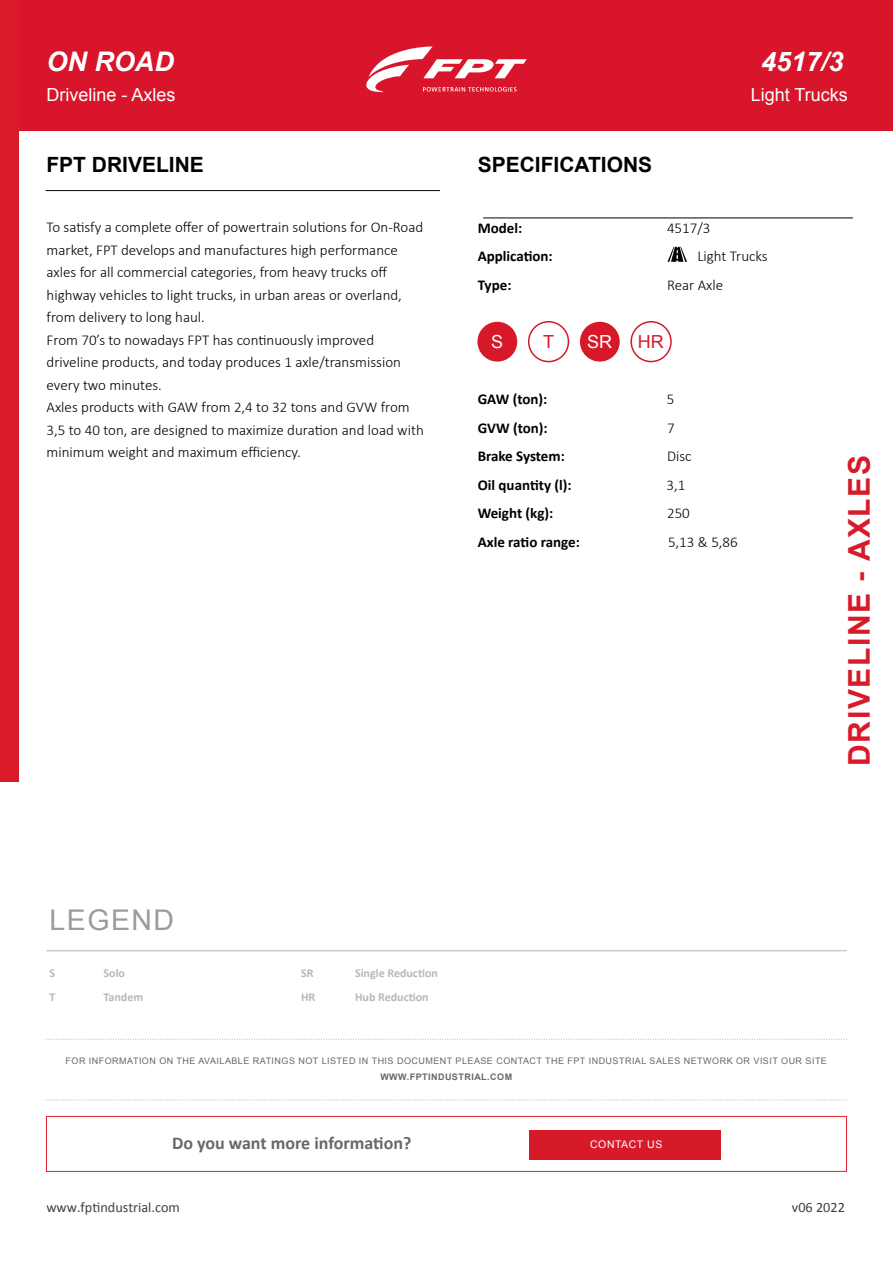
<style>
.page{position:relative;width:893px;height:1263px;background:#fff}
.page>*{position:absolute;margin:0;border:0;box-sizing:border-box;transform-origin:0 0}
.t1{font:700 30px "Arial";letter-spacing:.05em;color:#d81a29}
.t2{font:28.5px "Arial";letter-spacing:.05em;color:#9c9b9b}
.t3{font:italic 700 27px "Arial";color:#fff}
.t4{font:700 21px "Arial";color:#010101}
.t5{font:18px "Arial";color:#fff}
.t6{font:700 18px "Calibri";color:#696767}
.t7{font:18px "Arial";color:#d71829}
.t8{font:300 15px/22.5px "Calibri";color:#010101}
.t9{font:700 15px "Calibri";color:#010101}
.t10{font:14.25px "Calibri";color:#404040}
.t11{font:700 12px "Calibri";color:#bab7b5}
.t12{font:10.5px "Arial";letter-spacing:.05em;color:#fff}
.t13{font:9px "Arial";letter-spacing:.05em;color:#696767}
.t14{font:700 9px "Arial";letter-spacing:.05em;color:#696767}
</style>
<div class="page">
<div style="left:46px;top:1116px;width:801px;height:56px;border:1px solid #e2222e"></div>
<hr style="left:46px;top:190px;width:394px;height:1px;background:#010101">
<div style="left:19px;top:1px;width:874px;height:130px;background:#d8152a"></div>
<div style="left:477px;top:322px;width:40px;height:40px;background:#d71829;border-radius:50%"></div>
<div style="left:528px;top:321px;width:41px;height:41px;border:2px solid #d71829;border-radius:50%"></div>
<div style="left:580px;top:322px;width:40px;height:40px;background:#d71829;border-radius:50%"></div>
<div style="left:630px;top:321px;width:42px;height:41px;border:2px solid #d71829;border-radius:50%"></div>
<svg style="left:366px;top:46px;width:161px;height:46px"></svg>
<svg style="left:46px;top:1099px;width:801px;height:2px"></svg>
<svg style="left:46px;top:1039px;width:801px;height:1px"></svg>
<div style="left:530px;top:1130px;width:191px;height:30px;background:#d61a2a"></div>
<div style="left:0;top:1px;width:19px;height:781px;background:#d81a29"></div>
<hr style="left:483px;top:218px;width:370px;height:1px;background:#010101">
<svg style="left:668px;top:247px;width:19px;height:15px"></svg>
<hr style="left:46px;top:950px;width:801px;height:1px;background:#bab7b5">
<h3 class="t3" style="left:46px;top:44px;width:129px">ON ROAD</h3>
<h3 class="t3" style="left:761px;top:44px;width:84px">4517/3</h3>
<p class="t5" style="left:46px;top:83px;width:131px">Driveline - Axles</p>
<p class="t5" style="left:751px;top:83px;width:99px">Light Trucks</p>
<h3 class="t4" style="left:46px;top:150px;width:159px">FPT DRIVELINE</h3>
<p class="t8" style="left:47px;top:216px;width:379px">To satisfy a complete offer of powertrain solutions for On-Road market, FPT develops and manufactures high performance axles for all commercial categories, from heavy trucks off highway vehicles to light trucks, in urban areas or overland, from delivery to long haul.<br>From 70’s to nowadays FPT has continuously improved driveline products, and today produces 1 axle/transmission every two minutes.<br>Axles products with GAW from 2,4 to 32 tons and GVW from 3,5 to 40 ton, are designed to maximize duration and load with minimum weight and maximum efficiency.</p>
<h3 class="t4" style="left:478px;top:150px;width:176px">SPECIFICATIONS</h3>
<p class="t9" style="left:478px;top:217px;width:46px">Model:</p>
<p class="t8" style="left:667px;top:217px;width:45px">4517/3</p>
<p class="t9" style="left:478px;top:246px;width:77px">Application:</p>
<p class="t8" style="left:697px;top:245px;width:72px">Light Trucks</p>
<p class="t9" style="left:478px;top:274px;width:35px">Type:</p>
<p class="t8" style="left:667px;top:274px;width:58px">Rear Axle</p>
<p class="t5" style="left:491px;top:330px;width:14px">S</p>
<p class="t7" style="left:543px;top:330px;width:12px">T</p>
<p class="t5" style="left:587px;top:330px;width:27px">SR</p>
<p class="t7" style="left:638px;top:330px;width:27px">HR</p>
<p class="t9" style="left:478px;top:388px;width:71px">GAW (ton):</p>
<p class="t8" style="left:667px;top:388px;width:9px">5</p>
<p class="t9" style="left:478px;top:417px;width:71px">GVW (ton):</p>
<p class="t8" style="left:667px;top:416px;width:9px">7</p>
<p class="t9" style="left:478px;top:445px;width:89px">Brake System:</p>
<p class="t8" style="left:667px;top:445px;width:26px">Disc</p>
<p class="t9" style="left:478px;top:474px;width:95px">Oil quantity (l):</p>
<p class="t8" style="left:667px;top:473px;width:20px">3,1</p>
<p class="t9" style="left:478px;top:502px;width:77px">Weight (kg):</p>
<p class="t8" style="left:667px;top:502px;width:24px">250</p>
<p class="t9" style="left:478px;top:531px;width:104px">Axle ratio range:</p>
<p class="t8" style="left:668px;top:530px;width:71px">5,13 &amp; 5,86</p>
<h1 class="t1" style="left:839px;top:766px;width:312px;rotate:-90deg">DRIVELINE - AXLES</h1>
<h2 class="t2" style="left:50px;top:901px;width:126px">LEGEND</h2>
<p class="t11" style="left:50px;top:965px;width:7px">S</p>
<p class="t11" style="left:104px;top:965px;width:23px">Solo</p>
<p class="t11" style="left:50px;top:989px;width:7px">T</p>
<p class="t11" style="left:104px;top:989px;width:41px">Tandem</p>
<p class="t11" style="left:301px;top:965px;width:14px">SR</p>
<p class="t11" style="left:355px;top:965px;width:84px">Single Reduction</p>
<p class="t11" style="left:301px;top:989px;width:16px">HR</p>
<p class="t11" style="left:355px;top:989px;width:75px">Hub Reduction</p>
<p class="t13" style="left:66px;top:1055px;width:763px">FOR INFORMATION ON THE AVAILABLE RATINGS NOT LISTED IN THIS DOCUMENT PLEASE CONTACT THE FPT INDUSTRIAL SALES NETWORK OR VISIT OUR SITE</p>
<p class="t14" style="left:380px;top:1071px;width:133px">WWW.FPTINDUSTRIAL.COM</p>
<p class="t6" style="left:172px;top:1131px;width:241px">Do you want more information?</p>
<p class="t12" style="left:590px;top:1137px;width:74px">CONTACT US</p>
<p class="t10" style="left:46px;top:1198px;width:135px">www.fptindustrial.com</p>
<p class="t10" style="left:792px;top:1198px;width:55px">v06 2022</p>
</div>
